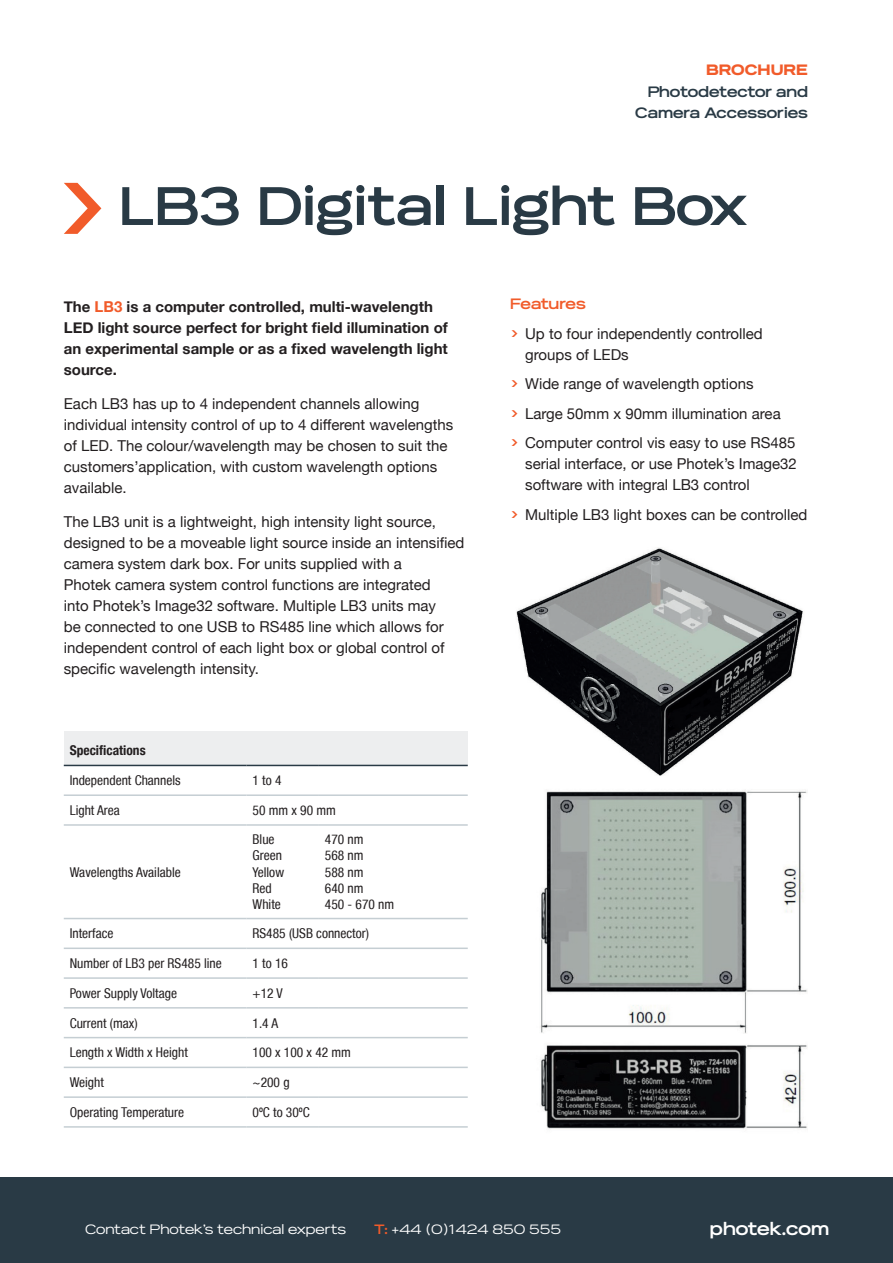
<style>
.page{position:relative;width:893px;height:1263px;background:#fff}
.page>*{position:absolute;margin:0;border:0;box-sizing:border-box;transform-origin:0 0}
.t1{font:700 54px "Reservation Wide";color:#293a45}
.t2{font:700 18px "Reservation Wide";color:#fff}
.t3{font:15px/21px "Helvetica Neue";color:#231f20}
.t4{font:700 15px/21px "Helvetica Neue";color:#231f20}
.t5{font:700 15px/21px "Reservation Wide";color:#293a45;text-align:right}
.t6{font:700 15px "Reservation Wide";letter-spacing:-.02em;color:#f15b2a}
.t7{font:900 15px "Reservation Wide";color:#f15b2a}
.t8{font:condensed 13.5px/16.2px "Helvetica Neue";color:#231f20}
.t9{font:13.5px "Reservation Wide";color:#fff}
.t10{font:700 condensed 13.5px "Helvetica Neue";color:#231f20}
.s1{color:#f15b2a}
.s2{font-family:"Poppins";font-weight:500;color:#f15b2a}
.s3{font-weight:700;color:#f15b2a}
</style>
<div class="page">
<div style="left:0;top:1178px;width:893px;height:85px;background:#293a45"></div>
<svg style="left:64px;top:183px;width:37px;height:51px"></svg>
<div style="left:64px;top:731px;width:404px;height:34px;background:#edeeef"></div>
<hr style="left:64px;top:765px;width:183px;height:1px;background:#293a45">
<hr style="left:247px;top:765px;width:72px;height:1px;background:#293a45">
<hr style="left:319px;top:765px;width:149px;height:1px;background:#293a45">
<hr style="left:64px;top:794px;width:183px;height:2px;background:#c5ced3">
<hr style="left:247px;top:794px;width:72px;height:2px;background:#c5ced3">
<hr style="left:319px;top:794px;width:149px;height:2px;background:#c5ced3">
<hr style="left:64px;top:824px;width:183px;height:2px;background:#c5ced3">
<hr style="left:247px;top:824px;width:72px;height:2px;background:#c5ced3">
<hr style="left:319px;top:824px;width:149px;height:2px;background:#c5ced3">
<hr style="left:64px;top:918px;width:183px;height:1px;background:#c5ced3">
<hr style="left:247px;top:918px;width:72px;height:1px;background:#c5ced3">
<hr style="left:319px;top:918px;width:149px;height:1px;background:#c5ced3">
<hr style="left:64px;top:947px;width:183px;height:2px;background:#c5ced3">
<hr style="left:247px;top:947px;width:72px;height:2px;background:#c5ced3">
<hr style="left:319px;top:947px;width:149px;height:2px;background:#c5ced3">
<hr style="left:64px;top:977px;width:183px;height:2px;background:#c5ced3">
<hr style="left:247px;top:977px;width:72px;height:2px;background:#c5ced3">
<hr style="left:319px;top:977px;width:149px;height:2px;background:#c5ced3">
<hr style="left:64px;top:1007px;width:183px;height:1px;background:#c5ced3">
<hr style="left:247px;top:1007px;width:72px;height:1px;background:#c5ced3">
<hr style="left:319px;top:1007px;width:149px;height:1px;background:#c5ced3">
<hr style="left:64px;top:1037px;width:183px;height:1px;background:#c5ced3">
<hr style="left:247px;top:1037px;width:72px;height:1px;background:#c5ced3">
<hr style="left:319px;top:1037px;width:149px;height:1px;background:#c5ced3">
<hr style="left:64px;top:1066px;width:183px;height:2px;background:#c5ced3">
<hr style="left:247px;top:1066px;width:72px;height:2px;background:#c5ced3">
<hr style="left:319px;top:1066px;width:149px;height:2px;background:#c5ced3">
<hr style="left:64px;top:1096px;width:183px;height:2px;background:#c5ced3">
<hr style="left:247px;top:1096px;width:72px;height:2px;background:#c5ced3">
<hr style="left:319px;top:1096px;width:149px;height:2px;background:#c5ced3">
<hr style="left:64px;top:1126px;width:183px;height:2px;background:#c5ced3">
<hr style="left:247px;top:1126px;width:72px;height:2px;background:#c5ced3">
<hr style="left:319px;top:1126px;width:149px;height:2px;background:#c5ced3">
<img style="left:516px;top:547px;width:287px;height:229px">
<img style="left:540px;top:790px;width:268px;height:243px">
<img style="left:540px;top:1045px;width:267px;height:85px">
<p class="t7" style="left:706px;top:61px;width:103px">BROCHURE</p>
<p class="t5" style="left:635px;top:81px;width:174px">Photodetector and<br>Camera Accessories</p>
<h1 class="t1" style="left:119px;top:173px;width:630px">LB3 Digital Light Box</h1>
<p class="t4" style="left:64px;top:297px;width:386px">The <span class="s1">LB3</span> is a computer controlled, multi-wavelength LED light source perfect for bright field illumination of an experimental sample or as a fixed wavelength light source.</p>
<p class="t3" style="left:64px;top:394px;width:391px">Each LB3 has up to 4 independent channels allowing individual intensity control of up to 4 different wavelengths of LED. The colour/wavelength may be chosen to suit the customers’application, with custom wavelength options available.</p>
<p class="t3" style="left:64px;top:512px;width:402px">The LB3 unit is a lightweight, high intensity light source, designed to be a moveable light source inside an intensified camera system dark box. For units supplied with a<br>Photek camera system control functions are integrated<br>into Photek’s Image32 software. Multiple LB3 units may<br>be connected to one USB to RS485 line which allows for independent control of each light box or global control of specific wavelength intensity.</p>
<p class="t10" style="left:70px;top:739px;width:77px">Specifications</p>
<p class="t8" style="left:70px;top:772px;width:112px">Independent Channels</p>
<p class="t8" style="left:253px;top:772px;width:30px">1 to 4</p>
<p class="t8" style="left:70px;top:802px;width:52px">Light Area</p>
<p class="t8" style="left:253px;top:802px;width:85px">50 mm x 90 mm</p>
<p class="t8" style="left:70px;top:864px;width:113px">Wavelengths Available</p>
<p class="t8" style="left:253px;top:831px;width:33px">Blue<br>Green<br>Yellow<br>Red<br>White</p>
<p class="t8" style="left:325px;top:831px;width:71px">470 nm<br>568 nm<br>588 nm<br>640 nm<br>450 - 670 nm</p>
<p class="t8" style="left:70px;top:925px;width:45px">Interface</p>
<p class="t8" style="left:253px;top:925px;width:118px">RS485 (USB connector)</p>
<p class="t8" style="left:70px;top:955px;width:154px">Number of LB3 per RS485 line</p>
<p class="t8" style="left:253px;top:955px;width:37px">1 to 16</p>
<p class="t8" style="left:70px;top:985px;width:109px">Power Supply Voltage</p>
<p class="t8" style="left:253px;top:985px;width:32px">+12 V</p>
<p class="t8" style="left:70px;top:1014px;width:69px">Current (max)</p>
<p class="t8" style="left:253px;top:1014px;width:27px">1.4 A</p>
<p class="t8" style="left:70px;top:1044px;width:120px">Length x Width x Height</p>
<p class="t8" style="left:253px;top:1044px;width:100px">100 x 100 x 42 mm</p>
<p class="t8" style="left:70px;top:1074px;width:36px">Weight</p>
<p class="t8" style="left:253px;top:1074px;width:39px">~200 g</p>
<p class="t8" style="left:70px;top:1104px;width:116px">Operating Temperature</p>
<p class="t8" style="left:253px;top:1104px;width:59px">0ºC to 30ºC</p>
<p class="t6" style="left:510px;top:295px;width:77px">Features</p>
<p class="t3" style="left:525px;top:324px;width:239px;text-indent:-15px"><span class="s2">&gt;</span> Up to four independently controlled groups of LEDs</p>
<p class="t3" style="left:510px;top:370px;width:287px;line-height:29.5px"><span class="s2">&gt;</span> Wide range of wavelength options<br><span class="s2">&gt;</span> Large 50mm x 90mm illumination area<br><span class="s2">&gt;</span> Computer control vis easy to use RS485</p>
<p class="t3" style="left:525px;top:454px;width:273px">serial interface, or use Photek’s Image32 software with integral LB3 control</p>
<p class="t3" style="left:510px;top:505px;width:299px"><span class="s2">&gt;</span> Multiple LB3 light boxes can be controlled</p>
<p class="t9" style="left:85px;top:1221px;width:263px">Contact Photek’s technical experts</p>
<p class="t9" style="left:374px;top:1221px;width:188px"><span class="s3">T:</span> +44 (0)1424 850 555</p>
<p class="t2" style="left:710px;top:1217px;width:121px">photek.com</p>
</div>
